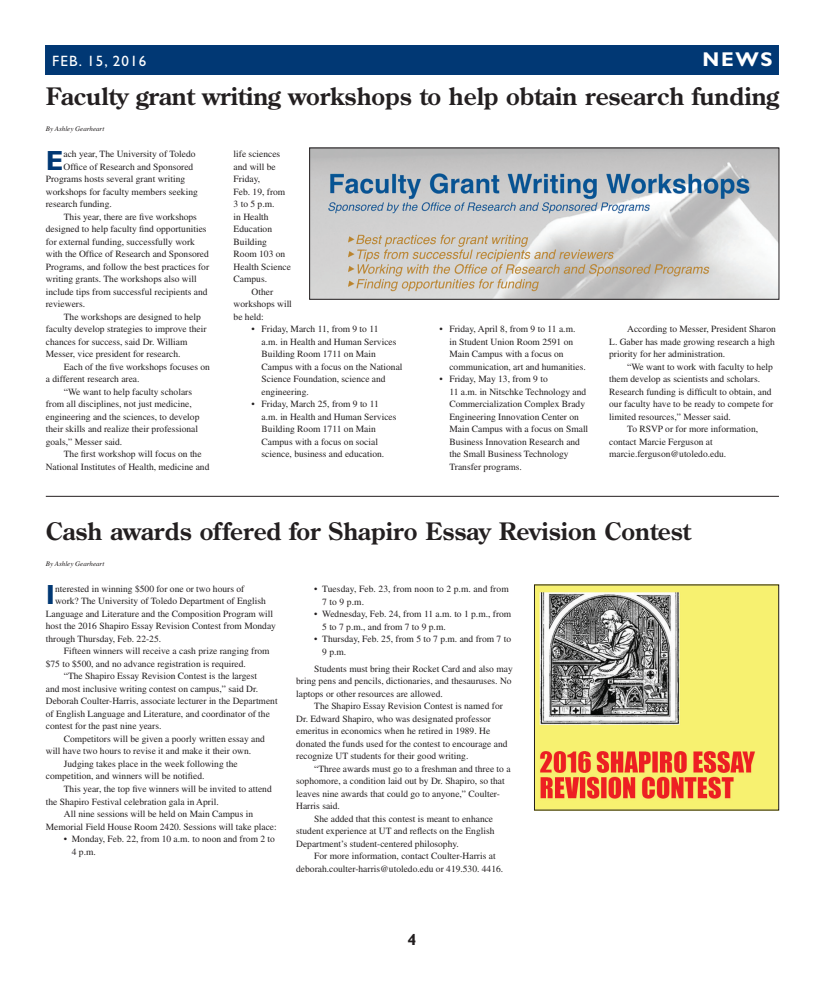
<style>
.page{position:relative;width:824px;height:990px;background:#fff}
.page>*{position:absolute;margin:0;border:0;box-sizing:border-box;transform-origin:0 0}
.t1{font:700 27.8px "Gill Sans Std";color:#013874}
.t2{font:700 24px "Century Old Style Std";color:#231f20}
.t3{font:700 20px "Gill Sans Std";color:#fff}
.t4{font:700 16px "Gill Sans Std";color:#231f20}
.t5{font:15px "Gill Sans Std";letter-spacing:.08em;color:#fff}
.t6{font:9.5px/12.5px "Times";color:#231f20}
.t7{font:italic 7px "Times";color:#231f20}
</style>
<div class="page">
<hr style="left:46px;top:496px;width:733px;height:1px;background:#231f20">
<div style="left:45px;top:45px;width:734px;height:30px;background:#013874"></div>
<img style="left:311px;top:150px;width:466px;height:148px">
<div style="left:309px;top:148px;width:470px;height:152px;border:1px solid #231f20"></div>
<img style="left:536px;top:587px;width:241px;height:221px">
<div style="left:534px;top:585px;width:245px;height:225px;border:1px solid #231f20"></div>
<p class="t5" style="left:52px;top:52px;width:96px">FEB. 15, 2016</p>
<p class="t3" style="left:702px;top:47px;width:71px">NEWS</p>
<p class="t2" style="left:46px;top:81px;width:734px">Faculty grant writing workshops to help obtain research funding</p>
<p class="t7" style="left:46px;top:125px;width:60px">By Ashley Gearheart</p>
<p class="t1" style="left:46px;top:144px;width:19px">E</p>
<p class="t6" style="left:63px;top:148px;width:134px">ach year, The University of Toledo</p>
<p class="t6" style="left:233px;top:148px;width:48px">life sciences</p>
<p class="t6" style="left:63px;top:160px;width:131px">Office of Research and Sponsored</p>
<p class="t6" style="left:233px;top:160px;width:44px">and will be</p>
<p class="t6" style="left:46px;top:173px;width:141px">Programs hosts several grant writing</p>
<p class="t6" style="left:233px;top:173px;width:28px">Friday,</p>
<p class="t6" style="left:46px;top:185px;width:153px">workshops for faculty members seeking</p>
<p class="t6" style="left:233px;top:185px;width:53px">Feb. 19, from</p>
<p class="t6" style="left:46px;top:198px;width:67px">research funding.</p>
<p class="t6" style="left:233px;top:198px;width:42px">3 to 5 p.m.</p>
<p class="t6" style="left:64px;top:210px;width:135px">This year, there are five workshops</p>
<p class="t6" style="left:233px;top:210px;width:37px">in Health</p>
<p class="t6" style="left:46px;top:223px;width:162px">designed to help faculty find opportunities</p>
<p class="t6" style="left:233px;top:223px;width:40px">Education</p>
<p class="t6" style="left:46px;top:235px;width:151px">for external funding, successfully work</p>
<p class="t6" style="left:233px;top:235px;width:35px">Building</p>
<p class="t6" style="left:46px;top:248px;width:165px">with the Office of Research and Sponsored</p>
<p class="t6" style="left:233px;top:248px;width:53px">Room 103 on</p>
<p class="t6" style="left:46px;top:260px;width:165px">Programs, and follow the best practices for</p>
<p class="t6" style="left:233px;top:260px;width:59px">Health Science</p>
<p class="t6" style="left:46px;top:273px;width:152px">writing grants. The workshops also will</p>
<p class="t6" style="left:233px;top:273px;width:35px">Campus.</p>
<p class="t6" style="left:46px;top:285px;width:163px">include tips from successful recipients and</p>
<p class="t6" style="left:251px;top:285px;width:23px">Other</p>
<p class="t6" style="left:46px;top:298px;width:41px">reviewers.</p>
<p class="t6" style="left:233px;top:298px;width:60px">workshops will</p>
<p class="t6" style="left:64px;top:310px;width:138px">The workshops are designed to help</p>
<p class="t6" style="left:233px;top:310px;width:32px">be held:</p>
<p class="t6" style="left:46px;top:323px;width:162px">faculty develop strategies to improve their</p>
<p class="t6" style="left:251px;top:323px;width:128px">• Friday, March 11, from 9 to 11</p>
<p class="t6" style="left:439px;top:323px;width:137px">• Friday, April 8, from 9 to 11 a.m.</p>
<p class="t6" style="left:627px;top:323px;width:150px">According to Messer, President Sharon</p>
<p class="t6" style="left:46px;top:335px;width:143px">chances for success, said Dr. William</p>
<p class="t6" style="left:261px;top:335px;width:136px">a.m. in Health and Human Services</p>
<p class="t6" style="left:449px;top:335px;width:125px">in Student Union Room 2591 on</p>
<p class="t6" style="left:609px;top:335px;width:167px">L. Gaber has made growing research a high</p>
<p class="t6" style="left:46px;top:348px;width:136px">Messer, vice president for research.</p>
<p class="t6" style="left:261px;top:348px;width:116px">Building Room 1711 on Main</p>
<p class="t6" style="left:449px;top:348px;width:116px">Main Campus with a focus on</p>
<p class="t6" style="left:609px;top:348px;width:118px">priority for her administration.</p>
<p class="t6" style="left:64px;top:360px;width:148px">Each of the five workshops focuses on</p>
<p class="t6" style="left:261px;top:360px;width:142px">Campus with a focus on the National</p>
<p class="t6" style="left:449px;top:360px;width:138px">communication, art and humanities.</p>
<p class="t6" style="left:627px;top:360px;width:147px">“We want to work with faculty to help</p>
<p class="t6" style="left:46px;top:373px;width:95px">a different research area.</p>
<p class="t6" style="left:261px;top:373px;width:126px">Science Foundation, science and</p>
<p class="t6" style="left:439px;top:373px;width:110px">• Friday, May 13, from 9 to</p>
<p class="t6" style="left:609px;top:373px;width:152px">them develop as scientists and scholars.</p>
<p class="t6" style="left:64px;top:385px;width:130px">“We want to help faculty scholars</p>
<p class="t6" style="left:261px;top:385px;width:49px">engineering.</p>
<p class="t6" style="left:449px;top:385px;width:138px">11 a.m. in Nitschke Technology and</p>
<p class="t6" style="left:609px;top:385px;width:164px">Research funding is difficult to obtain, and</p>
<p class="t6" style="left:46px;top:398px;width:147px">from all disciplines, not just medicine,</p>
<p class="t6" style="left:251px;top:398px;width:129px">• Friday, March 25, from 9 to 11</p>
<p class="t6" style="left:449px;top:398px;width:137px">Commercialization Complex Brady</p>
<p class="t6" style="left:609px;top:398px;width:166px">our faculty have to be ready to compete for</p>
<p class="t6" style="left:46px;top:410px;width:155px">engineering and the sciences, to develop</p>
<p class="t6" style="left:261px;top:410px;width:136px">a.m. in Health and Human Services</p>
<p class="t6" style="left:449px;top:410px;width:131px">Engineering Innovation Center on</p>
<p class="t6" style="left:609px;top:410px;width:123px">limited resources,” Messer said.</p>
<p class="t6" style="left:46px;top:423px;width:154px">their skills and realize their professional</p>
<p class="t6" style="left:261px;top:423px;width:116px">Building Room 1711 on Main</p>
<p class="t6" style="left:449px;top:423px;width:140px">Main Campus with a focus on Small</p>
<p class="t6" style="left:627px;top:423px;width:132px">To RSVP or for more information,</p>
<p class="t6" style="left:46px;top:435px;width:78px">goals,” Messer said.</p>
<p class="t6" style="left:261px;top:435px;width:118px">Campus with a focus on social</p>
<p class="t6" style="left:449px;top:435px;width:132px">Business Innovation Research and</p>
<p class="t6" style="left:609px;top:435px;width:105px">contact Marcie Ferguson at</p>
<p class="t6" style="left:64px;top:448px;width:139px">The first workshop will focus on the</p>
<p class="t6" style="left:261px;top:448px;width:124px">science, business and education.</p>
<p class="t6" style="left:449px;top:448px;width:121px">the Small Business Technology</p>
<p class="t6" style="left:609px;top:448px;width:119px">marcie.ferguson@utoledo.edu.</p>
<p class="t6" style="left:46px;top:460px;width:165px">National Institutes of Health, medicine and</p>
<p class="t6" style="left:449px;top:460px;width:74px">Transfer programs.</p>
<p class="t2" style="left:46px;top:515px;width:646px">Cash awards offered for Shapiro Essay Revision Contest</p>
<p class="t7" style="left:46px;top:560px;width:60px">By Ashley Gearheart</p>
<p class="t1" style="left:46px;top:579px;width:11px">I</p>
<p class="t6" style="left:55px;top:582px;width:191px">nterested in winning $500 for one or two hours of</p>
<p class="t6" style="left:322px;top:583px;width:188px;text-indent:-8px">• Tuesday, Feb. 23, from noon to 2 p.m. and from<br>7 to 9 p.m.</p>
<p class="t6" style="left:322px;top:608px;width:191px;text-indent:-8px">• Wednesday, Feb. 24, from 11 a.m. to 1 p.m., from<br>5 to 7 p.m., and from 7 to 9 p.m.</p>
<p class="t6" style="left:322px;top:633px;width:190px;text-indent:-8px">• Thursday, Feb. 25, from 5 to 7 p.m. and from 7 to<br>9 p.m.</p>
<p class="t6" style="left:296px;top:662px;width:218px;text-indent:18px">Students must bring their Rocket Card and also may bring pens and pencils, dictionaries, and thesauruses. No laptops or other resources are allowed.</p>
<p class="t6" style="left:296px;top:700px;width:213px;text-indent:18px">The Shapiro Essay Revision Contest is named for Dr. Edward Shapiro, who was designated professor emeritus in economics when he retired in 1989. He donated the funds used for the contest to encourage and recognize UT students for their good writing.</p>
<p class="t6" style="left:296px;top:762px;width:216px;text-indent:18px">“Three awards must go to a freshman and three to a sophomore, a condition laid out by Dr. Shapiro, so that leaves nine awards that could go to anyone,” Coulter-Harris said.</p>
<p class="t6" style="left:296px;top:812px;width:200px;text-indent:18px">She added that this contest is meant to enhance student experience at UT and reflects on the English<br>Department’s student-centered philosophy.</p>
<p class="t6" style="left:296px;top:850px;width:208px;text-indent:18px">For more information, contact Coulter-Harris at deborah.coulter-harris@utoledo.edu or 419.530. 4416.</p>
<p class="t6" style="left:55px;top:595px;width:212px">work? The University of Toledo Department of English</p>
<p class="t6" style="left:46px;top:607px;width:229px">Language and Literature and the Composition Program will</p>
<p class="t6" style="left:46px;top:620px;width:232px">host the 2016 Shapiro Essay Revision Contest from Monday</p>
<p class="t6" style="left:46px;top:632px;width:117px">through Thursday, Feb. 22-25.</p>
<p class="t6" style="left:46px;top:645px;width:225px;text-indent:18px">Fifteen winners will receive a cash prize ranging from $75 to $500, and no advance registration is required.</p>
<p class="t6" style="left:46px;top:670px;width:233px;text-indent:18px">“The Shapiro Essay Revision Contest is the largest<br>and most inclusive writing contest on campus,” said Dr.<br>Deborah Coulter-Harris, associate lecturer in the Department of English Language and Literature, and coordinator of the contest for the past nine years.</p>
<p class="t6" style="left:46px;top:733px;width:221px;text-indent:18px">Competitors will be given a poorly written essay and will have two hours to revise it and make it their own.</p>
<p class="t6" style="left:46px;top:758px;width:193px;text-indent:18px">Judging takes place in the week following the competition, and winners will be notified.</p>
<p class="t6" style="left:46px;top:783px;width:227px;text-indent:18px">This year, the top five winners will be invited to attend the Shapiro Festival celebration gala in April.</p>
<p class="t6" style="left:46px;top:808px;width:232px;text-align:center">All nine sessions will be held on Main Campus in<br>Memorial Field House Room 2420. Sessions will take place:</p>
<p class="t6" style="left:72px;top:833px;width:205px;text-indent:-8px">• Monday, Feb. 22, from 10 a.m. to noon and from 2 to<br>4 p.m.</p>
<p class="t4" style="left:407px;top:930px;width:10px">4</p>
</div>
